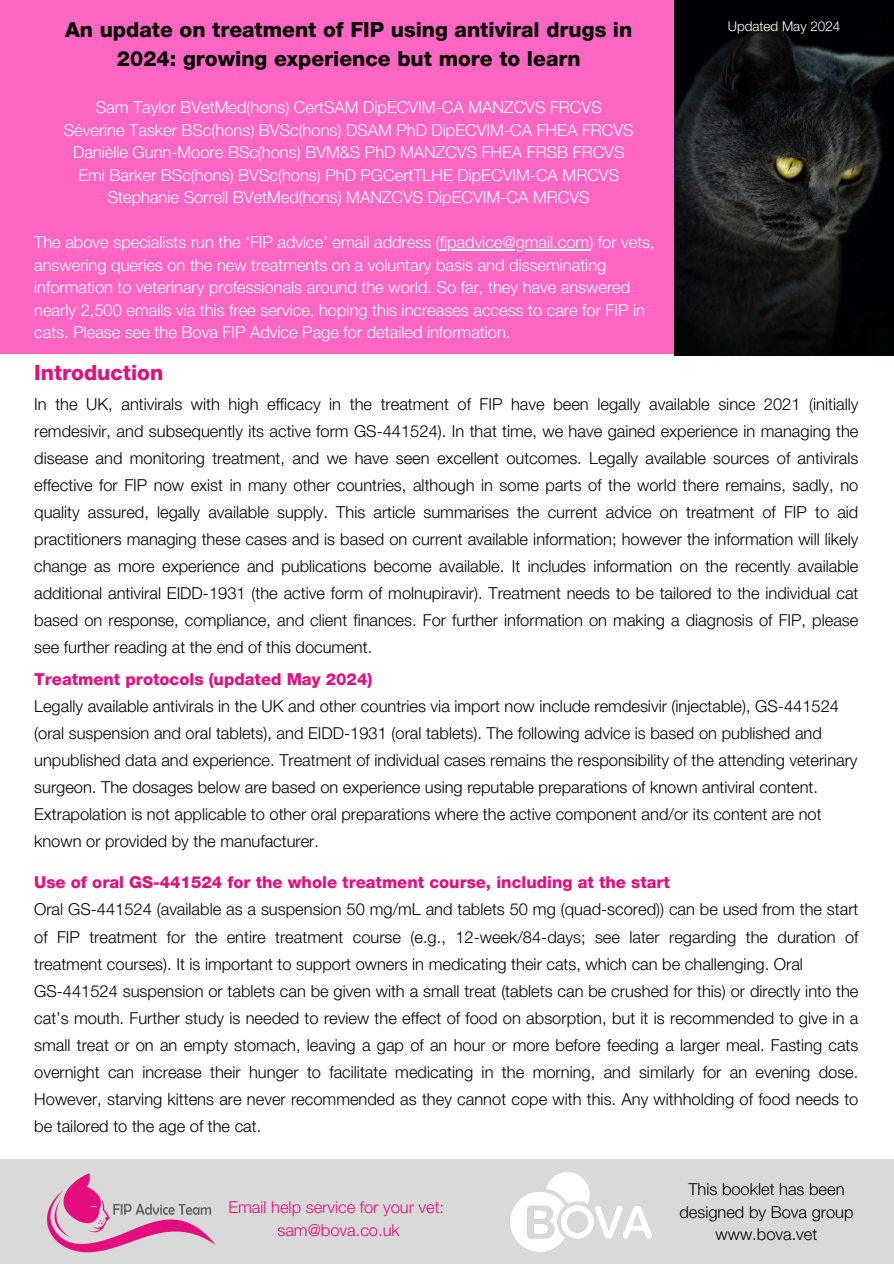
<style>
.page{position:relative;width:894px;height:1264px;background:#fff}
.page>*{position:absolute;margin:0;border:0;box-sizing:border-box;transform-origin:0 0}
.t1{font:800 21px/29.2px "Helvetica Neue LT Std";color:#000;text-align:center}
.t2{font:800 21px "Helvetica Neue LT Std";color:#e50d7e}
.t3{font:300 16.5px/27px "Helvetica Neue LT Std";color:#000}
.t4{font:300 16.5px/22.5px "Helvetica Neue LT Std";color:#fff;text-align:center}
.t5{font:300 16.5px/22.5px "Helvetica Neue LT Std";color:#e50d7e;text-align:center}
.t6{font:300 13.5px "Helvetica Neue LT Std";color:#fff}
.s1{font-weight:800;color:#e50d7e}
</style>
<div class="page">
<div style="left:0;top:0;width:686px;height:354px;background:#ff66c4"></div>
<div style="left:0;top:1158px;width:893px;height:105px;background:#d9d9d9"></div>
<img style="left:47px;top:1173px;width:169px;height:80px">
<img style="left:674px;top:0;width:219px;height:356px">
<img style="left:510px;top:1172px;width:141px;height:79px">
<hr style="left:439px;top:249px;width:150px;height:1px;background:#fff">
<p class="t6" style="left:727px;top:21px;width:114px">Updated May 2024</p>
<h2 class="t1" style="left:65px;top:17px;width:568px">An update on treatment of FIP using antiviral drugs in<br>2024: growing experience but more to learn</h2>
<h2 class="t4" style="left:64px;top:98px;width:571px">Sam Taylor BVetMed(hons) CertSAM DipECVIM-CA MANZCVS FRCVS Séverine Tasker BSc(hons) BVSc(hons) DSAM PhD DipECVIM-CA FHEA FRCVS Danièlle Gunn-Moore BSc(hons) BVM&amp;S PhD MANZCVS FHEA FRSB FRCVS Emi Barker BSc(hons) BVSc(hons) PhD PGCertTLHE DipECVIM-CA MRCVS Stephanie Sorrell BVetMed(hons) MANZCVS DipECVIM-CA MRCVS</h2>
<h2 class="t4" style="left:34px;top:233px;width:622px">The above specialists run the ‘FIP advice’ email address (fipadvice@gmail.com) for vets,</h2>
<p class="t4" style="left:34px;top:256px;width:612px;text-align:left">answering queries on the new treatments on a voluntary basis and disseminating information to veterinary professionals around the world. So far, they have answered nearly 2,500 emails via this free service, hoping this increases access to care for FIP in cats. Please see the Bova FIP Advice Page for detailed information.</p>
<h2 class="t2" style="left:34px;top:365px;width:131px">Introduction</h2>
<h2 class="t3" style="left:34px;top:393px;width:825px;text-align:justify">In the UK, antivirals with high efficacy in the treatment of FIP have been legally available since 2021 (initially remdesivir, and subsequently its active form GS-441524). In that time, we have gained experience in managing the disease and monitoring treatment, and we have seen excellent outcomes. Legally available sources of antivirals effective for FIP now exist in many other countries, although in some parts of the world there remains, sadly, no quality assured, legally available supply. This article summarises the current advice on treatment of FIP to aid practitioners managing these cases and is based on current available information; however the information will likely change as more experience and publications become available. It includes information on the recently available additional antiviral EIDD-1931 (the active form of molnupiravir). Treatment needs to be tailored to the individual cat based on response, compliance, and client finances. For further information on making a diagnosis of FIP, please see further reading at the end of this document.</h2>
<p class="t3" style="left:34px;top:667px;width:824px"><span class="s1">Treatment protocols (updated May 2024)<br></span>Legally available antivirals in the UK and other countries via import now include remdesivir (injectable), GS-441524 (oral suspension and oral tablets), and EIDD-1931 (oral tablets). The following advice is based on published and unpublished data and experience. Treatment of individual cases remains the responsibility of the attending veterinary surgeon. The dosages below are based on experience using reputable preparations of known antiviral content.<br>Extrapolation is not applicable to other oral preparations where the active component and/or its content are not known or provided by the manufacturer.</p>
<h2 class="t3" style="left:34px;top:871px;width:825px"><span class="s1">Use of oral GS-441524 for the whole treatment course, including at the start<br></span>Oral GS-441524 (available as a suspension 50 mg/mL and tablets 50 mg (quad-scored)) can be used from the start of FIP treatment for the entire treatment course (e.g., 12-week/84-days; see later regarding the duration of treatment courses). It is important to support owners in medicating their cats, which can be challenging. Oral GS-441524 suspension or tablets can be given with a small treat (tablets can be crushed for this) or directly into the cat’s mouth. Further study is needed to review the effect of food on absorption, but it is recommended to give in a small treat or on an empty stomach, leaving a gap of an hour or more before feeding a larger meal. Fasting cats overnight can increase their hunger to facilitate medicating in the morning, and similarly for an evening dose.<br>However, starving kittens are never recommended as they cannot cope with this. Any withholding of food needs to be tailored to the age of the cat.</h2>
<h2 class="t5" style="left:228px;top:1198px;width:217px">Email help service for your vet: sam@bova.co.uk</h2>
<h2 class="t3" style="left:679px;top:1180px;width:176px;line-height:22.5px;text-align:center">This booklet has been designed by Bova group www.bova.vet</h2>
</div>
